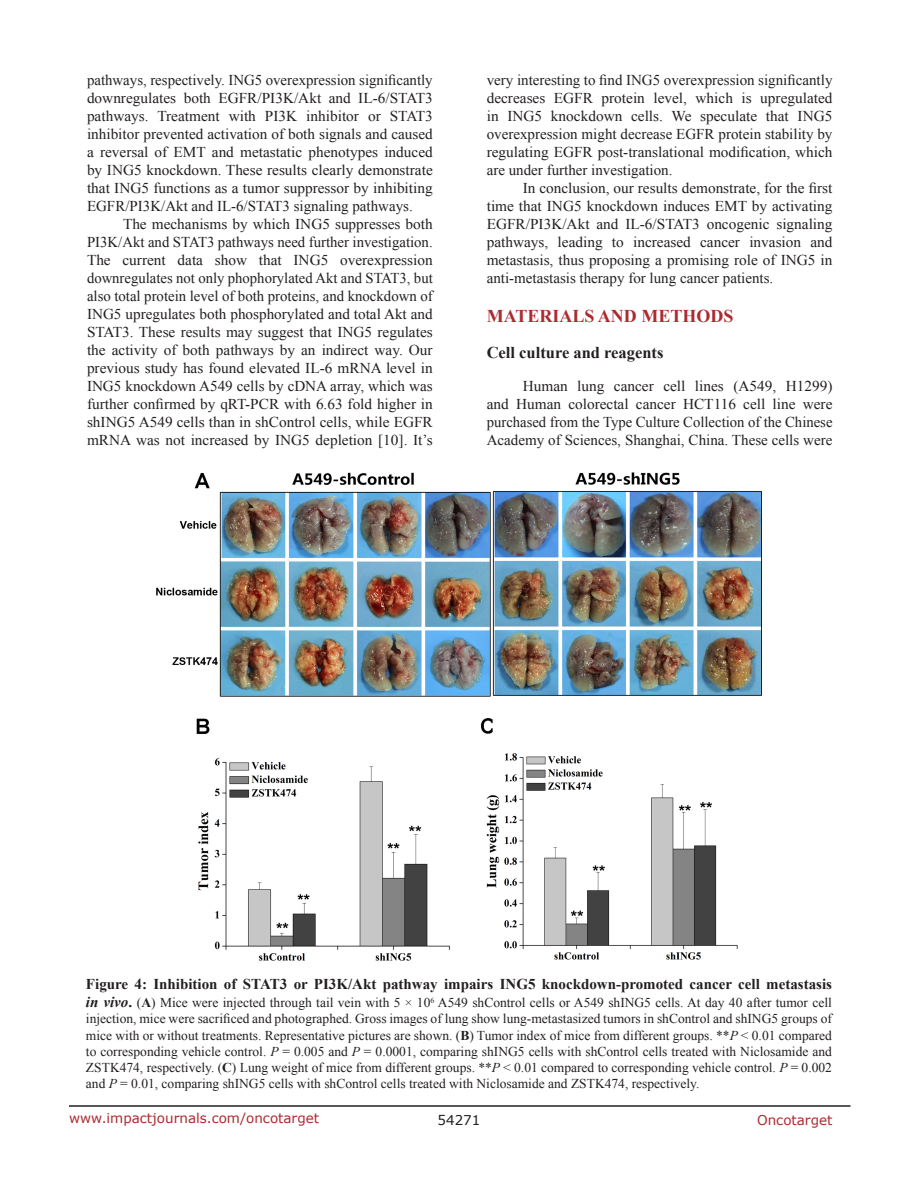
<style>
.page{position:relative;width:918px;height:1188px;background:#fff}
.page>*{position:absolute;margin:0;border:0;box-sizing:border-box;transform-origin:0 0}
.Heading{font:700 18px "Times New Roman";color:#ac2b31}
.SubHeading{font:700 16.5px "Times New Roman";color:#231f20}
.BodyText{font:15px/18px "Times New Roman";color:#231f20;text-align:justify}
.FigureText{font:700 15px "Times New Roman";color:#231f20}
.FigureText-2{font:13.5px/16.2px "Times New Roman";color:#231f20;text-align:justify}
.t1{font:13.5px "Verdana";color:#ac2b31}
.t2{font:13.5px "Verdana";color:#231f20}
.s1{font-weight:700;font-style:italic;font-size:15px}
.s2{font-weight:700;font-size:15px}
.s3{font-weight:700}
.s4{font-style:italic}
</style>
<div class="page">
<hr style="left:69px;top:1105px;width:781px;height:2px;background:#231f20">
<img style="left:157px;top:472px;width:604px;height:488px">
<p class="BodyText" style="left:87px;top:71px;width:347px">pathways, respectively. ING5 overexpression significantly downregulates both EGFR/PI3K/Akt and IL-6/STAT3 pathways. Treatment with PI3K inhibitor or STAT3 inhibitor prevented activation of both signals and caused a reversal of EMT and metastatic phenotypes induced by ING5 knockdown. These results clearly demonstrate that ING5 functions as a tumor suppressor by inhibiting EGFR/PI3K/Akt and IL-6/STAT3 signaling pathways.</p>
<p class="BodyText" style="left:87px;top:215px;width:347px;text-indent:36px">The mechanisms by which ING5 suppresses both PI3K/Akt and STAT3 pathways need further investigation.<br>The current data show that ING5 overexpression downregulates not only phophorylated Akt and STAT3, but also total protein level of both proteins, and knockdown of ING5 upregulates both phosphorylated and total Akt and STAT3. These results may suggest that ING5 regulates the activity of both pathways by an indirect way. Our previous study has found elevated IL-6 mRNA level in ING5 knockdown A549 cells by cDNA array, which was further confirmed by qRT-PCR with 6.63 fold higher in shING5 A549 cells than in shControl cells, while EGFR mRNA was not increased by ING5 depletion [10]. It’s</p>
<p class="BodyText" style="left:487px;top:71px;width:347px">very interesting to find ING5 overexpression significantly decreases EGFR protein level, which is upregulated in ING5 knockdown cells. We speculate that ING5 overexpression might decrease EGFR protein stability by regulating EGFR post-translational modification, which are under further investigation.</p>
<p class="BodyText" style="left:487px;top:179px;width:347px;text-indent:36px">In conclusion, our results demonstrate, for the first time that ING5 knockdown induces EMT by activating EGFR/PI3K/Akt and IL-6/STAT3 oncogenic signaling pathways, leading to increased cancer invasion and metastasis, thus proposing a promising role of ING5 in anti-metastasis therapy for lung cancer patients.</p>
<p class="Heading" style="left:487px;top:303px;width:248px">MATERIALS AND METHODS</p>
<p class="SubHeading" style="left:487px;top:341px;width:178px">Cell culture and reagents</p>
<p class="BodyText" style="left:487px;top:377px;width:347px;text-indent:36px">Human lung cancer cell lines (A549, H1299) and Human colorectal cancer HCT116 cell line were purchased from the Type Culture Collection of the Chinese Academy of Sciences, Shanghai, China. These cells were</p>
<p class="FigureText" style="left:86px;top:974px;width:748px">Figure 4: Inhibition of STAT3 or PI3K/Akt pathway impairs ING5 knockdown-promoted cancer cell metastasis</p>
<p class="FigureText-2" style="left:86px;top:994px;width:748px"><span class="s1">in vivo</span><span class="s2">.</span> (<span class="s3">A</span>) Mice were injected through tail vein with 5 × 10<sup>6</sup> A549 shControl cells or A549 shING5 cells. At day 40 after tumor cell injection, mice were sacrificed and photographed. Gross images of lung show lung-metastasized tumors in shControl and shING5 groups of mice with or without treatments. Representative pictures are shown. (<span class="s3">B</span>) Tumor index of mice from different groups. **<span class="s4">P</span> &lt; 0.01 compared to corresponding vehicle control. <span class="s4">P</span> = 0.005 and <span class="s4">P</span> = 0.0001, comparing shING5 cells with shControl cells treated with Niclosamide and ZSTK474, respectively. (<span class="s3">C</span>) Lung weight of mice from different groups. **<span class="s4">P</span> &lt; 0.01 compared to corresponding vehicle control. <span class="s4">P</span> = 0.002 and <span class="s4">P</span> = 0.01, comparing shING5 cells with shControl cells treated with Niclosamide and ZSTK474, respectively.</p>
<p class="t1" style="left:69px;top:1109px;width:252px">www.impactjournals.com/oncotarget</p>
<p class="t2" style="left:438px;top:1111px;width:44px">54271</p>
<p class="t1" style="left:757px;top:1111px;width:77px">Oncotarget</p>
</div>
